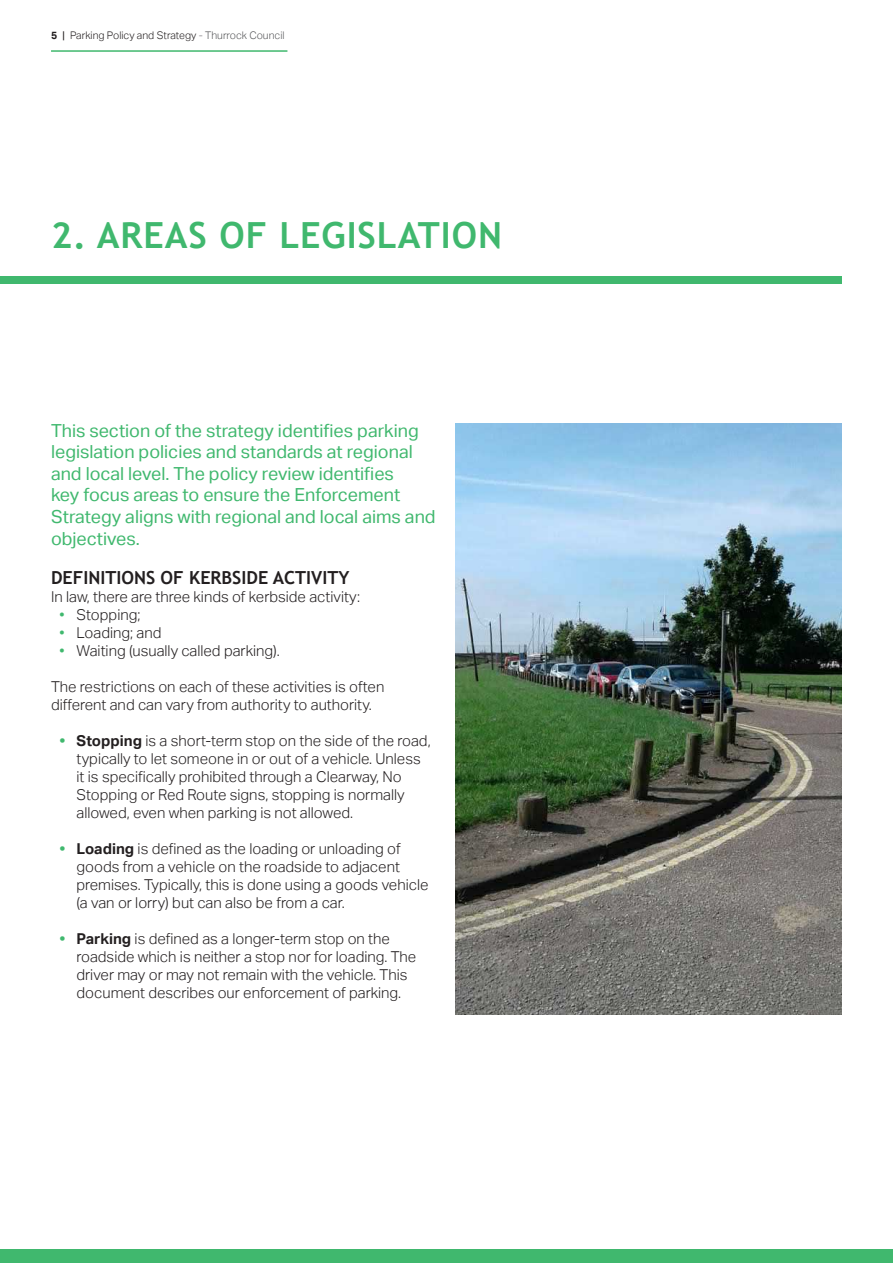
<style>
.page{position:relative;width:893px;height:1263px;background:#fff}
.page>*{position:absolute;margin:0;border:0;box-sizing:border-box;transform-origin:0 0}
.Page_head{font:700 36px "Trebuchet MS";letter-spacing:.025em;color:#40b86e}
.Intro{font:18px/21.6px "Aktiv Grotesk";color:#40b86e}
.Sub_head_use{font:700 18px "Trebuchet MS";color:#231f20}
.Body_copy{font:300 15px/18px "Aktiv Grotesk";color:#231f20}
.t1{font:300 10.5px "Aktiv Grotesk";color:#231f20}
.s1{font-weight:700}
.s2{font-weight:400}
.s3{color:#817d82}
.s4{color:#57585a}
.s5{color:#40b86e}
.s6{font-weight:700;color:#40b86e}
</style>
<div class="page">
<hr style="left:51px;top:50px;width:236px;height:2px;background:#40b86e">
<div style="left:0;top:1250px;width:893px;height:13px;background:#40b86e"></div>
<div style="left:0;top:276px;width:842px;height:8px;background:#40b86e"></div>
<img style="left:455px;top:424px;width:387px;height:591px">
<p class="t1" style="left:51px;top:29px;width:235px"><span class="s1">5</span> <span class="s2">|</span> Parking Policy and Strategy <span class="s3">-</span> <span class="s4">Thurrock Council</span></p>
<p class="Page_head" style="left:51px;top:213px;width:452px">2. AREAS OF LEGISLATION</p>
<p class="Intro" style="left:51px;top:420px;width:386px">This section of the strategy identifies parking legislation policies and standards at regional and local level. The policy review identifies<br>key focus areas to ensure the Enforcement Strategy aligns with regional and local aims and objectives.</p>
<p class="Sub_head_use" style="left:51px;top:567px;width:300px">DEFINITIONS OF KERBSIDE ACTIVITY</p>
<p class="Body_copy" style="left:51px;top:588px;width:310px">In law, there are three kinds of kerbside activity:</p>
<p class="Body_copy" style="left:60px;top:606px;width:82px"><span class="s5">•</span> Stopping;</p>
<p class="Body_copy" style="left:60px;top:624px;width:104px"><span class="s5">•</span> Loading; and</p>
<p class="Body_copy" style="left:60px;top:642px;width:222px"><span class="s5">•</span> Waiting (usually called parking).</p>
<p class="Body_copy" style="left:51px;top:678px;width:335px">The restrictions on each of these activities is often different and can vary from authority to authority.</p>
<p class="Body_copy" style="left:77px;top:732px;width:356px;text-indent:-17px"><span class="s6">•</span> <span class="s1">Stopping</span> is a short-term stop on the side of the road, typically to let someone in or out of a vehicle. Unless it is specifically prohibited through a Clearway, No Stopping or Red Route signs, stopping is normally allowed, even when parking is not allowed.</p>
<p class="Body_copy" style="left:77px;top:840px;width:354px;text-indent:-17px"><span class="s6">•</span> <span class="s1">Loading</span> is defined as the loading or unloading of goods from a vehicle on the roadside to adjacent premises. Typically, this is done using a goods vehicle (a van or lorry) but can also be from a car.</p>
<p class="Body_copy" style="left:77px;top:930px;width:341px;text-indent:-17px"><span class="s6">•</span> <span class="s1">Parking</span> is defined as a longer-term stop on the roadside which is neither a stop nor for loading. The driver may or may not remain with the vehicle. This document describes our enforcement of parking.</p>
</div>
